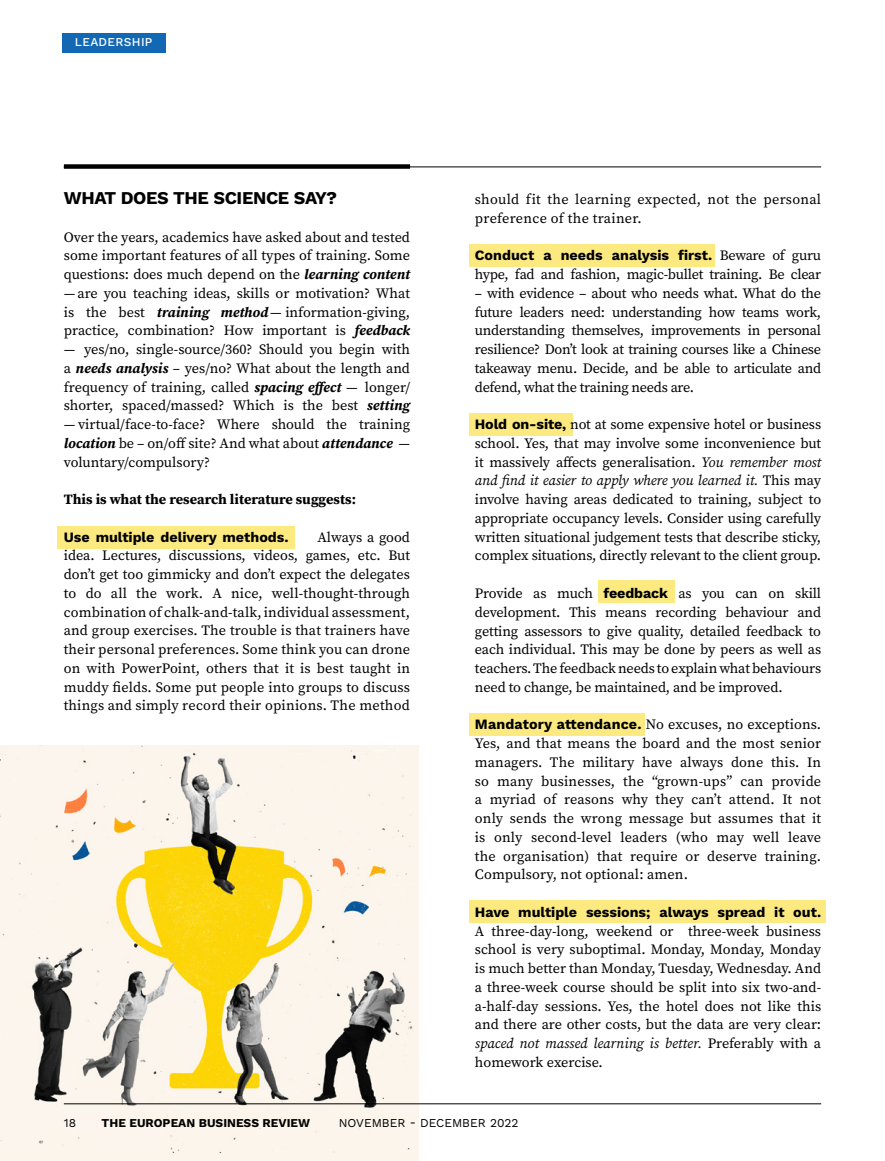
<style>
.page{position:relative;width:885px;height:1161px;background:#fff}
.page>*{position:absolute;margin:0;border:0;box-sizing:border-box;transform-origin:0 0}
.t1{font:700 18px "Work Sans";letter-spacing:-.02em;color:#000}
.t2{font:14.25px/18.8px "Source Serif Pro";color:#000;text-align:justify}
.t3{font:700 14.25px "Work Sans";color:#000}
.t4{font:14.25px/18.8px "Source Serif Pro";letter-spacing:.02em;color:#000}
.t5{font:14.25px "Source Serif Pro";letter-spacing:-.02em;color:#000}
.t6{font:700 14.25px "Source Serif Pro";color:#000}
.t7{font:700 12px "Work Sans";color:#000}
.t8{font:12px "Work Sans";color:#000}
.t9{font:500 12px "Work Sans";letter-spacing:.025em;color:#fff}
.s1{font-weight:700;font-style:italic}
.s2{font-family:"Source Serif Pro";font-weight:400}
.s3{font-family:"Work Sans";font-weight:700}
.s4{font-style:italic}
</style>
<div class="page">
<div style="left:0;top:746px;width:418px;height:415px;background:#fcf5eb"></div>
<img style="left:0;top:746px;width:418px;height:406px">
<hr style="left:64px;top:1103px;width:757px;height:1px;background:#000">
<hr style="left:64px;top:166px;width:757px;height:1px;background:#000">
<div style="left:58px;top:526px;width:237px;height:23px;background:#fcea81"></div>
<div style="left:469px;top:244px;width:245px;height:23px;background:#fcea81"></div>
<div style="left:469px;top:414px;width:103px;height:22px;background:#fcea81"></div>
<div style="left:469px;top:713px;width:175px;height:23px;background:#fcea81"></div>
<div style="left:469px;top:900px;width:356px;height:23px;background:#fcea81"></div>
<div style="left:598px;top:580px;width:77px;height:23px;background:#fcea81"></div>
<div style="left:64px;top:164px;width:346px;height:5px;background:#000"></div>
<div style="left:62px;top:33px;width:104px;height:20px;background:#1268b3"></div>
<p class="t9" style="left:75px;top:35px;width:79px">LEADERSHIP</p>
<p class="t1" style="left:64px;top:187px;width:275px">WHAT DOES THE SCIENCE SAY?</p>
<p class="t2" style="left:64px;top:227px;width:348px">Over the years, academics have asked about and tested some important features of all types of training. Some questions: does much depend on the <span class="s1">learning content</span></p>
<p class="t2" style="left:64px;top:284px;width:348px">— are you teaching ideas, skills or motivation? What is the best <span class="s1">training method</span> — information-giving, practice, combination? How important is <span class="s1">feedback</span></p>
<p class="t2" style="left:64px;top:340px;width:348px">— yes/no, single-source/360? Should you begin with a <span class="s1">needs analysis</span> – yes/no? What about the length and frequency of training, called <span class="s1">spacing effect</span> — longer/ shorter, spaced/massed? Which is the best <span class="s1">setting</span></p>
<p class="t2" style="left:64px;top:415px;width:348px">— virtual/face-to-face? Where should the training <span class="s1">location</span> be – on/off site? And what about <span class="s1">attendance</span> — voluntary/compulsory?</p>
<p class="t6" style="left:64px;top:489px;width:293px">This is what the research literature suggests:</p>
<p class="t3" style="left:64px;top:528px;width:226px">Use multiple delivery methods.</p>
<p class="t2" style="left:64px;top:527px;width:348px;text-indent:254px">Always a good idea. Lectures, discussions, videos, games, etc. But don’t get too gimmicky and don’t expect the delegates to do all the work. A nice, well-thought-through combination of chalk-and-talk, individual assessment, and group exercises. The trouble is that trainers have their personal preferences. Some think you can drone on with PowerPoint, others that it is best taught in muddy fields. Some put people into groups to discuss things and simply record their opinions. The method</p>
<p class="t4" style="left:475px;top:190px;width:348px">should fit the learning expected, not the personal preference of the trainer.</p>
<p class="t3" style="left:475px;top:247px;width:347px">Conduct a needs analysis first. <span class="s2">Beware of guru</span></p>
<p class="t5" style="left:475px;top:265px;width:348px">hype, fad and fashion, magic-bullet training. Be clear</p>
<p class="t2" style="left:475px;top:284px;width:348px">– with evidence – about who needs what. What do the future leaders need: understanding how teams work, understanding themselves, improvements in personal resilience? Don’t look at training courses like a Chinese takeaway menu. Decide, and be able to articulate and defend, what the training needs are.</p>
<p class="t2" style="left:475px;top:415px;width:348px"><span class="s3">Hold on-site,</span> not at some expensive hotel or business school. Yes, that may involve some inconvenience but it massively affects generalisation. <span class="s4">You remember most and find it easier to apply where you learned it.</span> This may involve having areas dedicated to training, subject to appropriate occupancy levels. Consider using carefully written situational judgement tests that describe sticky, complex situations, directly relevant to the client group.</p>
<p class="t2" style="left:475px;top:584px;width:348px">Provide as much <span class="s3">feedback</span> as you can on skill development. This means recording behaviour and getting assessors to give quality, detailed feedback to each individual. This may be done by peers as well as teachers. The feedback needs to explain what behaviours need to change, be maintained, and be improved.</p>
<p class="t2" style="left:475px;top:715px;width:348px"><span class="s3">Mandatory attendance.</span> No excuses, no exceptions.<br>Yes, and that means the board and the most senior managers. The military have always done this. In so many businesses, the “grown-ups” can provide a myriad of reasons why they can’t attend. It not only sends the wrong message but assumes that it is only second-level leaders (who may well leave the organisation) that require or deserve training.<br>Compulsory, not optional: amen.</p>
<p class="t3" style="left:475px;top:904px;width:347px">Have multiple sessions; always spread it out.</p>
<p class="t2" style="left:475px;top:921px;width:348px">A three-day-long, weekend or three-week business school is very suboptimal. Monday, Monday, Monday is much better than Monday, Tuesday, Wednesday. And a three-week course should be split into six two-and&shy;a-half-day sessions. Yes, the hotel does not like this and there are other costs, but the data are very clear: <span class="s4">spaced not massed learning is better.</span> Preferably with a homework exercise.</p>
<p class="t8" style="left:64px;top:1115px;width:14px">18</p>
<p class="t7" style="left:102px;top:1116px;width:210px">THE EUROPEAN BUSINESS REVIEW</p>
<p class="t8" style="left:338px;top:1115px;width:181px">NOVEMBER - DECEMBER 2022</p>
</div>
